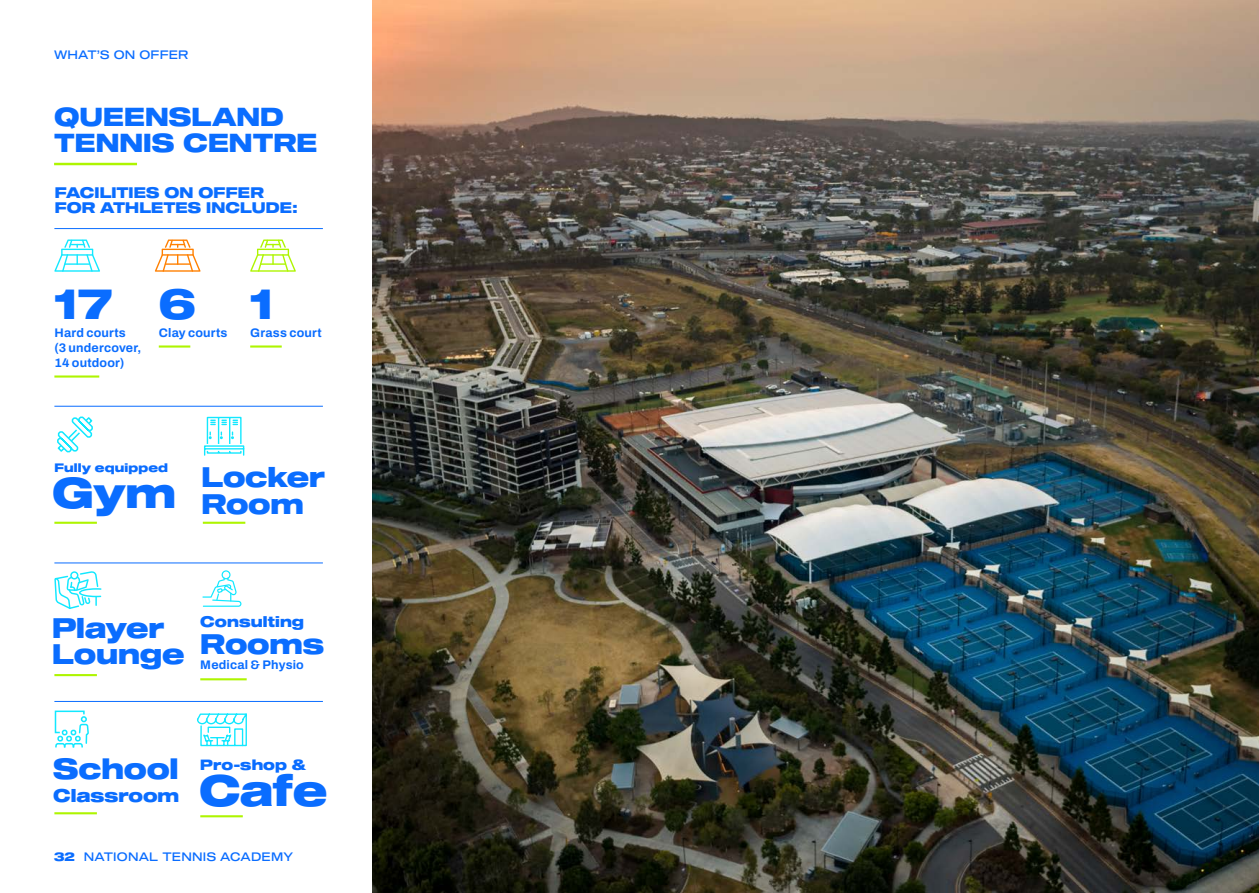
<style>
.page{position:relative;width:1259px;height:893px;background:#fff}
.page>*{position:absolute;margin:0;border:0;box-sizing:border-box;transform-origin:0 0}
.t1{font:42.75px "Sequel 100 Wide 85";color:#0a6dff}
.t2{font:42px "Sequel 100 Wide 85";color:#0a6dff}
.t3{font:28.5px "Sequel 100 Wide 85";letter-spacing:-.01em;color:#0a6dff}
.t4{font:27.75px/26.4px "Sequel 100 Wide 85";letter-spacing:-.01em;color:#0a6dff}
.t5{font:25.5px/25.5px "Sequel 100 Wide 85";color:#0a6dff}
.t6{font:18px "Sequel 100 Wide 85";letter-spacing:-.005em;color:#0a6dff}
.t7{font:15px/15px "Sequel 100 Wide 85";letter-spacing:.005em;color:#0a6dff}
.t8{font:14.55px "Sequel 100 Wide 85";color:#0a6dff}
.t9{font:700 12.45px/15px "Archivo";letter-spacing:.015em;color:#0a6dff}
.t10{font:12px "Sequel 100 Wide 45";letter-spacing:.015em;color:#0a6dff}
.t11{font:12px "Sequel 100 Wide 85";letter-spacing:.01em;color:#0a6dff}
.s1{font-family:"Sequel 100 Wide 85"}
</style>
<div class="page">
<img style="left:372px;top:0;width:887px;height:893px">
<hr style="left:54px;top:375px;width:45px;height:3px;background:#aef500">
<hr style="left:159px;top:345px;width:31px;height:3px;background:#aef500">
<hr style="left:250px;top:345px;width:32px;height:3px;background:#aef500">
<hr style="left:54px;top:522px;width:43px;height:2px;background:#aef500">
<hr style="left:54px;top:674px;width:43px;height:2px;background:#aef500">
<hr style="left:54px;top:812px;width:43px;height:2px;background:#aef500">
<hr style="left:200px;top:815px;width:43px;height:2px;background:#aef500">
<hr style="left:203px;top:522px;width:42px;height:2px;background:#aef500">
<svg style="left:54px;top:239px;width:46px;height:33px"></svg>
<svg style="left:155px;top:239px;width:45px;height:33px"></svg>
<svg style="left:250px;top:239px;width:46px;height:33px"></svg>
<hr style="left:54px;top:228px;width:269px;height:1px;background:#0a6dff">
<hr style="left:54px;top:406px;width:269px;height:1px;background:#0a6dff">
<hr style="left:54px;top:563px;width:269px;height:1px;background:#0a6dff">
<hr style="left:54px;top:701px;width:269px;height:1px;background:#0a6dff">
<hr style="left:200px;top:678px;width:47px;height:2px;background:#aef500">
<svg style="left:197px;top:713px;width:50px;height:34px"></svg>
<svg style="left:57px;top:416px;width:36px;height:37px"></svg>
<svg style="left:54px;top:710px;width:35px;height:38px"></svg>
<svg style="left:202px;top:570px;width:39px;height:37px"></svg>
<svg style="left:54px;top:571px;width:47px;height:38px"></svg>
<svg style="left:204px;top:416px;width:40px;height:39px"></svg>
<hr style="left:54px;top:163px;width:83px;height:2px;background:#aef500">
<p class="t10" style="left:54px;top:46px;width:136px">WHAT’S ON OFFER</p>
<h3 class="t5" style="left:54px;top:105px;width:265px">QUEENSLAND<br>TENNIS CENTRE</h3>
<p class="t7" style="left:55px;top:185px;width:244px">FACILITIES ON OFFER<br>FOR ATHLETES INCLUDE:</p>
<h2 class="t2" style="left:54px;top:274px;width:60px">17</h2>
<p class="t9" style="left:54px;top:325px;width:88px">Hard courts<br>(3 undercover,<br>14 outdoor)</p>
<h2 class="t2" style="left:159px;top:274px;width:39px">6</h2>
<p class="t9" style="left:159px;top:325px;width:70px">Clay courts</p>
<h2 class="t2" style="left:250px;top:274px;width:23px">1</h2>
<p class="t9" style="left:250px;top:325px;width:73px">Grass court</p>
<p class="t11" style="left:54px;top:459px;width:115px">Fully equipped</p>
<h3 class="t4" style="left:201px;top:465px;width:125px">Locker<br>Room</h3>
<h2 class="t2" style="left:52px;top:463px;width:126px">Gym</h2>
<h3 class="t4" style="left:52px;top:616px;width:134px">Player<br>Lounge</h3>
<p class="t7" style="left:200px;top:615px;width:105px">Consulting</p>
<h3 class="t4" style="left:200px;top:632px;width:126px">Rooms</h3>
<p class="t9" style="left:200px;top:657px;width:105px">Medical &amp; Physio</p>
<h3 class="t3" style="left:53px;top:748px;width:127px">School</h3>
<h3 class="t6" style="left:53px;top:782px;width:127px">Classroom</h3>
<p class="t8" style="left:200px;top:754px;width:107px">Pro-shop &amp;</p>
<h1 class="t1" style="left:199px;top:761px;width:130px">Cafe</h1>
<p class="t10" style="left:54px;top:848px;width:241px"><span class="s1">32</span> NATIONAL TENNIS ACADEMY</p>
</div>
